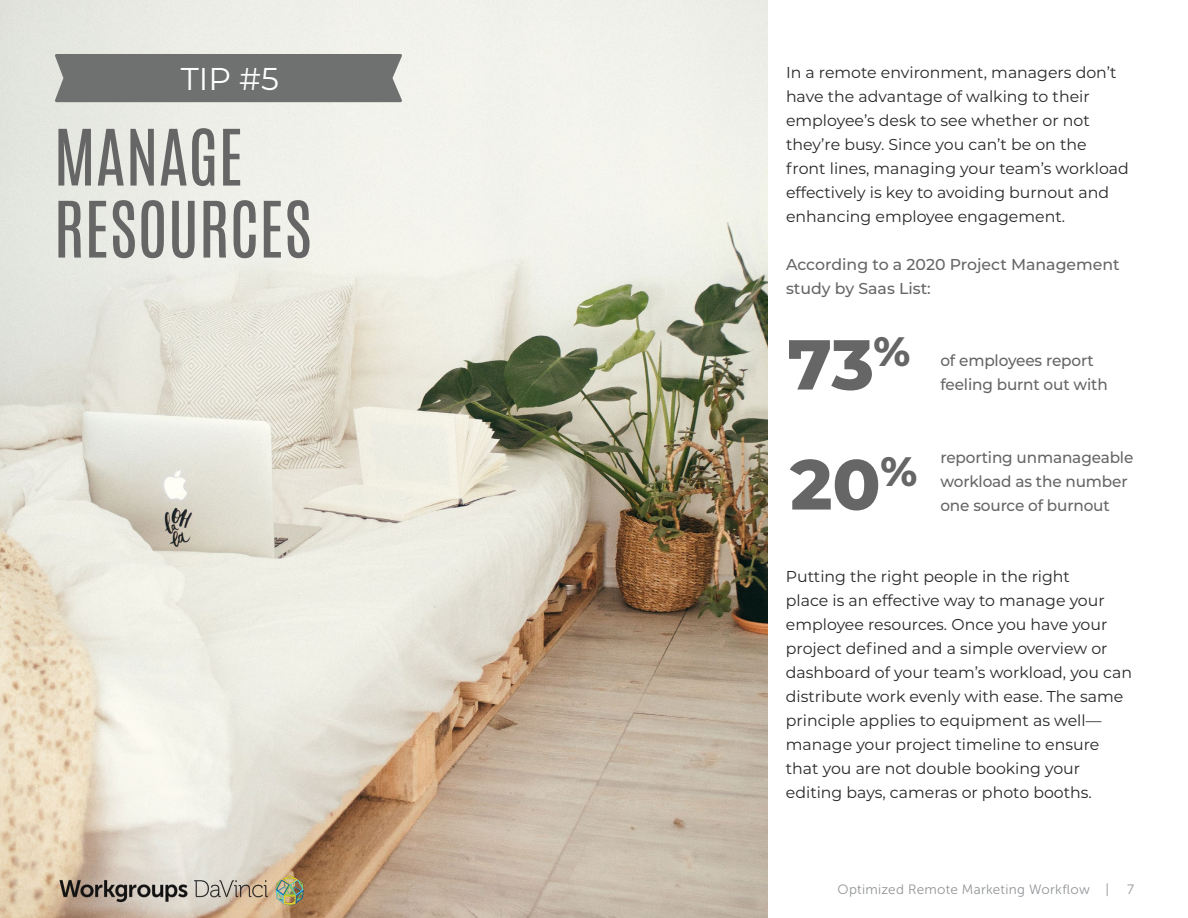
<style>
.page{position:relative;width:1188px;height:918px;background:#fff}
.page>*{position:absolute;margin:0;border:0;box-sizing:border-box;transform-origin:0 0}
.t1{font:800 70.5px "Montserrat";color:#666}
.t2{font:66px/72px "Antonio";color:#666}
.t3{font:31.5px "Montserrat";color:#fff}
.t4{font:15.75px/24px "Montserrat";color:#282729}
.t5{font:500 15.75px/24px "Montserrat";letter-spacing:-.01em;color:#666}
.t6{font:13.5px "Museo Sans 300";letter-spacing:.02em;color:#939598}
</style>
<div class="page">
<img style="left:0;top:0;width:768px;height:918px">
<div style="left:55px;top:54px;width:347px;height:48px;background:#6f7070"></div>
<img style="left:39px;top:859px;width:286px;height:59px">
<h3 class="t3" style="left:181px;top:57px;width:100px">TIP #5</h3>
<h2 class="t2" style="left:54px;top:122px;width:260px">MANAGE<br>RESOURCES</h2>
<p class="t4" style="left:786px;top:60px;width:344px">In a remote environment, managers don’t have the advantage of walking to their employee’s desk to see whether or not they’re busy. Since you can’t be on the front lines, managing your team’s workload effectively is key to avoiding burnout and enhancing employee engagement.</p>
<p class="t5" style="left:786px;top:252px;width:335px">According to a 2020 Project Management study by Saas List:</p>
<h1 class="t1" style="left:787px;top:313px;width:124px">73<sup>%</sup></h1>
<p class="t5" style="left:940px;top:348px;width:169px">of employees report feeling burnt out with</p>
<h1 class="t1" style="left:790px;top:433px;width:129px">20<sup>%</sup></h1>
<p class="t5" style="left:940px;top:444px;width:194px">reporting unmanageable workload as the number one source of burnout</p>
<p class="t4" style="left:786px;top:564px;width:348px">Putting the right people in the right<br>place is an effective way to manage your employee resources. Once you have your project defined and a simple overview or dashboard of your team’s workload, you can distribute work evenly with ease. The same principle applies to equipment as well— manage your project timeline to ensure that you are not double booking your editing bays, cameras or photo booths.</p>
<p class="t6" style="left:838px;top:882px;width:273px">Optimized Remote Marketing Workflow |</p>
<p class="t6" style="left:1127px;top:882px;width:9px">7</p>
</div>
